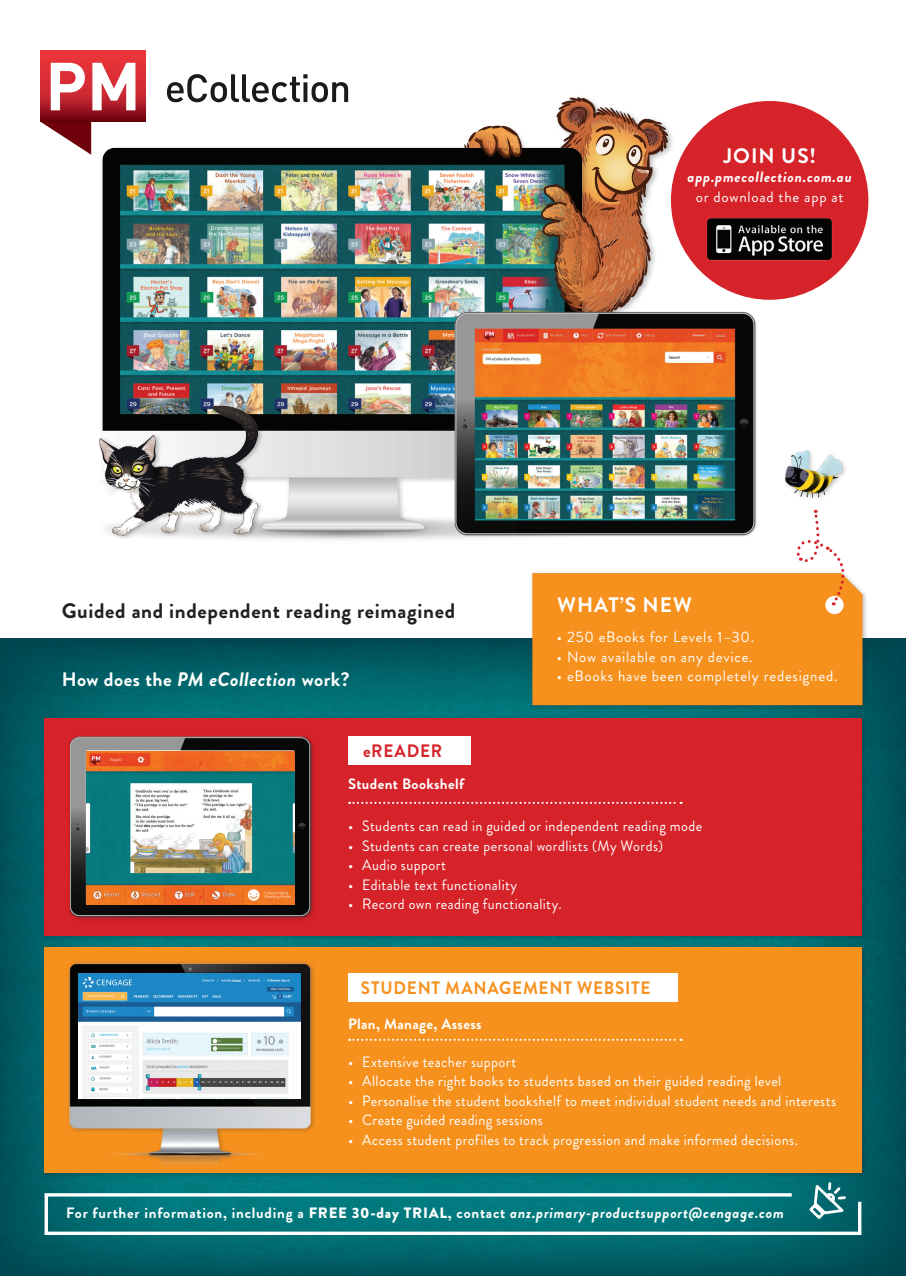
<style>
.page{position:relative;width:906px;height:1276px;background:#fff}
.page>*{position:absolute;margin:0;border:0;box-sizing:border-box;transform-origin:0 0}
.t1{font:700 21px "Brandon Grotesque";letter-spacing:.03em;color:#231f20}
.t2{font:700 21px "Brandon Grotesque";letter-spacing:.05em;color:#fff}
.t3{font:700 19.5px "Brandon Grotesque";letter-spacing:.025em;color:#fff}
.Text{font:700 18px "Brandon Grotesque";letter-spacing:.045em;color:#f6911e;scale:.95 1}
.Text-2{font:700 18px "Brandon Grotesque";letter-spacing:.045em;color:#d62229;scale:.95 1}
.t4{font:15px "Brandon Grotesque";letter-spacing:.03em;color:#fff}
.t5{font:700 15px "Brandon Grotesque";letter-spacing:.045em;color:#fff}
.t6{font:15px "Brandon Grotesque";letter-spacing:.05em;color:#fff}
.t7{font:italic 700 15px/19.5px "Brandon Grotesque";letter-spacing:.05em;color:#fff;text-align:center}
.t8{font:700 15px "Brandon Grotesque";letter-spacing:.025em;color:#fff}
.s1{font-weight:400;font-style:normal}
.s2{font-style:italic}
.s3{font-weight:900}
</style>
<div class="page">
<img style="left:0;top:638px;width:906px;height:638px">
<div style="left:529px;top:570px;width:339px;height:141px;background:#231f20;opacity:.3"></div>
<div style="left:41px;top:944px;width:827px;height:235px;background:#231f20;opacity:.3"></div>
<div style="left:44px;top:947px;width:818px;height:225px;background:#f6911e"></div>
<img style="left:68px;top:962px;width:246px;height:204px">
<img style="left:78px;top:973px;width:222px;height:125px">
<svg style="left:349px;top:1039px;width:332px;height:2px"></svg>
<div style="left:348px;top:974px;width:330px;height:28px;background:#fff"></div>
<div style="left:41px;top:715px;width:827px;height:226px;background:#231f20;opacity:.3"></div>
<div style="left:44px;top:718px;width:818px;height:217px;background:#d62229"></div>
<div style="left:67px;top:734px;width:250px;height:189px;background:#231f20;opacity:.3"></div>
<img style="left:70px;top:736px;width:241px;height:183px">
<img style="left:86px;top:751px;width:208px;height:154px">
<svg style="left:349px;top:802px;width:332px;height:2px"></svg>
<div style="left:348px;top:737px;width:123px;height:28px;background:#fff"></div>
<svg style="left:40px;top:120px;width:51px;height:32px"></svg>
<svg style="left:41px;top:51px;width:104px;height:71px;background:#bc242d"></svg>
<svg style="left:51px;top:63px;width:34px;height:47px"></svg>
<svg style="left:92px;top:63px;width:43px;height:47px"></svg>
<svg style="left:167px;top:74px;width:181px;height:28px"></svg>
<div style="left:671px;top:101px;width:197px;height:199px;background:#d62229;border-radius:50%"></div>
<img style="left:707px;top:218px;width:125px;height:43px">
<div style="left:408px;top:94px;width:267px;height:384px;background:#231f20;opacity:.3"></div>
<img style="left:87px;top:132px;width:370px;height:408px">
<img style="left:442px;top:97px;width:226px;height:319px">
<img style="left:87px;top:395px;width:193px;height:145px">
<img style="left:785px;top:450px;width:60px;height:48px">
<svg style="left:43px;top:1180px;width:820px;height:56px;background:#21878b"></svg>
<svg style="left:532px;top:510px;width:330px;height:195px"></svg>
<img style="left:445px;top:310px;width:321px;height:228px">
<svg style="left:0;top:1268px;width:7px;height:8px"></svg>
<svg style="left:898px;top:1268px;width:8px;height:8px"></svg>
<p class="t2" style="left:723px;top:141px;width:94px">JOIN US!</p>
<p class="t7" style="left:687px;top:167px;width:166px">app.pmecollection.com.au <span class="s1">or download the app at</span></p>
<p class="t1" style="left:62px;top:596px;width:395px">Guided and independent reading reimagined</p>
<p class="t3" style="left:62px;top:666px;width:289px">How does the <span class="s2">PM eCollection</span> work?</p>
<p class="Text-2" style="left:363px;top:738px;width:85px">eREADER</p>
<p class="t8" style="left:348px;top:773px;width:118px">Student Bookshelf</p>
<p class="t2" style="left:557px;top:590px;width:136px">WHAT’S NEW</p>
<p class="t6" style="left:557px;top:627px;width:199px">• 250 eBooks for Levels 1–30.</p>
<p class="t6" style="left:557px;top:646px;width:197px">• Now available on any device.</p>
<p class="t6" style="left:557px;top:666px;width:282px">• eBooks have been completely redesigned.</p>
<p class="t4" style="left:348px;top:816px;width:356px">• Students can read in guided or independent reading mode</p>
<p class="t4" style="left:348px;top:835px;width:316px">• Students can create personal wordlists (My Words)</p>
<p class="t4" style="left:348px;top:855px;width:100px">• Audio support</p>
<p class="t4" style="left:348px;top:874px;width:171px">• Editable text functionality</p>
<p class="t4" style="left:348px;top:894px;width:215px">• Record own reading functionality.</p>
<p class="Text" style="left:361px;top:975px;width:306px">STUDENT MANAGEMENT WEBSITE</p>
<p class="t8" style="left:348px;top:1013px;width:135px">Plan, Manage, Assess</p>
<p class="t4" style="left:348px;top:1051px;width:170px">• Extensive teacher support</p>
<p class="t4" style="left:348px;top:1071px;width:435px">• Allocate the right books to students based on their guided reading level</p>
<p class="t4" style="left:348px;top:1090px;width:490px">• Personalise the student bookshelf to meet individual student needs and interests</p>
<p class="t4" style="left:348px;top:1110px;width:196px">• Create guided reading sessions</p>
<p class="t4" style="left:348px;top:1129px;width:451px">• Access student profiles to track progression and make informed decisions.</p>
<p class="t5" style="left:66px;top:1202px;width:719px">For further information, including a <span class="s3">FREE 30-day TRIAL</span>, contact <span class="s2">anz.primary-productsupport@cengage.com</span></p>
</div>
